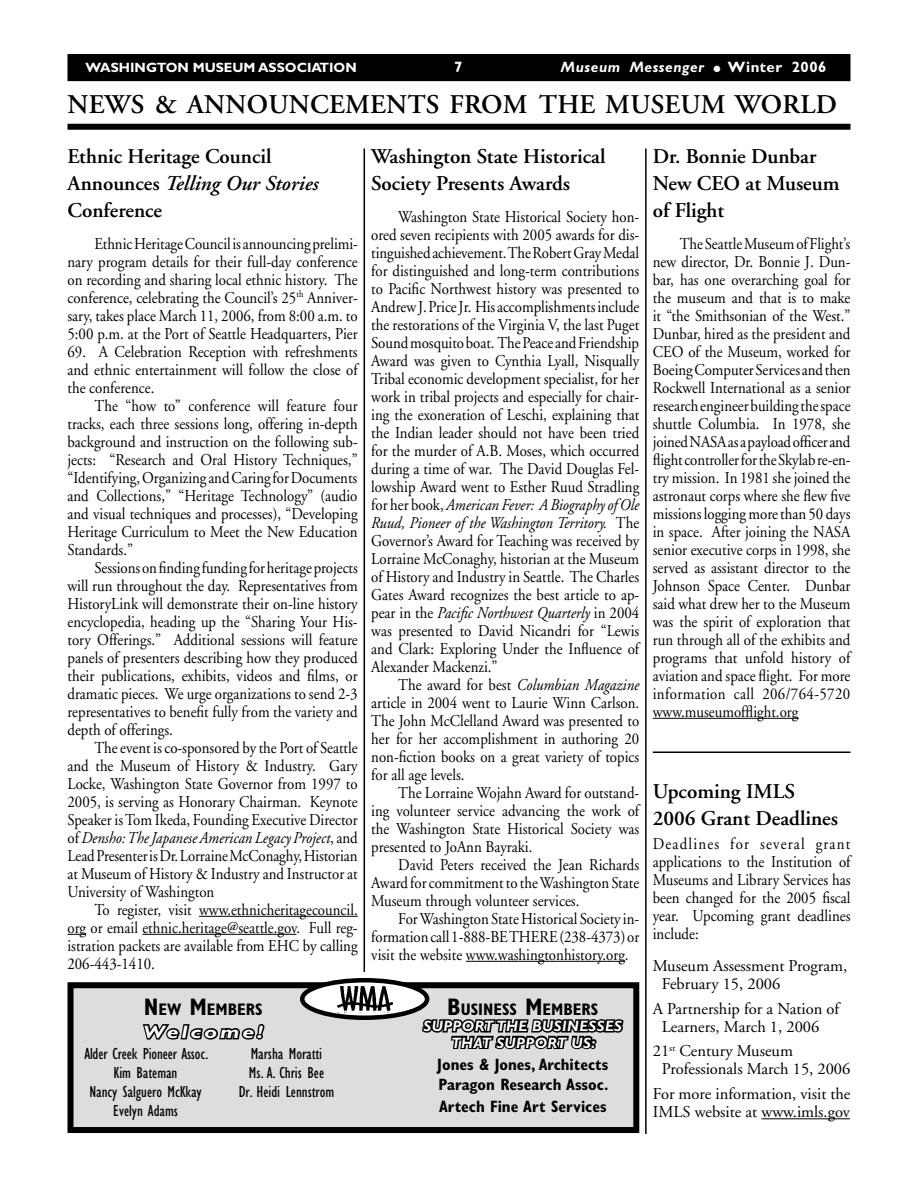
<style>
.page{position:relative;width:918px;height:1188px;background:#fff}
.page>*{position:absolute;margin:0;border:0;box-sizing:border-box;transform-origin:0 0}
.t1{font:600 27px "Adobe Garamond";letter-spacing:.01em;color:#000}
.t2{font:600 21px/27px "Adobe Garamond";color:#000}
.t3{font:italic 700 18px "Gill Sans";letter-spacing:.12em;color:#fff;scale:1.3 1}
.t4{font:700 condensed 16.8px "Gill Sans";color:#000}
.t5{font:16.5px/18px "Adobe Garamond";color:#000;text-align:justify;scale:.9 1}
.t6{font:16.5px/18px "Adobe Garamond";color:#000}
.t7{font:condensed 16.5px/18.9px "Gill Sans";color:#000;text-align:center}
.t8{font:700 condensed 16.5px/20.2px "Gill Sans";color:#000}
.t9{font:italic 700 15px "Gill Sans";letter-spacing:.04em;color:#fff}
.t10{font:700 15px "Gill Sans";color:#fff}
.t11{font:700 13.5px "Gill Sans";color:#fff}
.s1{font-style:normal}
.s2{font-style:italic}
.s3{font-size:24px}
</style>
<div class="page">
<div style="left:68px;top:55px;width:782px;height:25px;background:#000"></div>
<div style="left:68px;top:54px;width:782px;height:27px;border:2px solid #000"></div>
<div style="left:70px;top:985px;width:566px;height:145px;background:#dcddde"></div>
<div style="left:68px;top:982px;width:571px;height:151px;border:6px solid #000"></div>
<hr style="left:466px;top:961px;width:159px;height:1px;background:#000">
<hr style="left:653px;top:718px;width:145px;height:1px;background:#000">
<hr style="left:761px;top:1118px;width:89px;height:1px;background:#000">
<div style="left:68px;top:124px;width:782px;height:6px;background:#000"></div>
<hr style="left:364px;top:148px;width:1px;height:824px;background:#000">
<hr style="left:645px;top:148px;width:2px;height:986px;background:#000">
<hr style="left:653px;top:752px;width:198px;height:1px;background:#000">
<hr style="left:199px;top:916px;width:159px;height:1px;background:#000">
<svg style="left:68px;top:934px;width:18px;height:1px"></svg>
<hr style="left:142px;top:934px;width:154px;height:1px;background:#000">
<svg style="left:420px;top:982px;width:206px;height:68px"></svg>
<svg style="left:143px;top:1024px;width:122px;height:16px"></svg>
<svg style="left:302px;top:980px;width:125px;height:38px;background:#cfcfcf"></svg>
<div style="left:300px;top:978px;width:129px;height:42px;border:4px solid #000;border-radius:50%"></div>
<img style="left:337px;top:986px;width:56px;height:26px">
<p class="t11" style="left:86px;top:59px;width:273px">WASHINGTON MUSEUM ASSOCIATION</p>
<p class="t10" style="left:454px;top:58px;width:10px">7</p>
<p class="t9" style="left:561px;top:58px;width:267px">MUSEUM MESSENGER ● <span class="s1">Winter 2006</span></p>
<h1 class="t1" style="left:68px;top:89px;width:41px">News</h1>
<h1 class="t1" style="left:154px;top:89px;width:71px">&amp; Announcements</h1>
<h1 class="t1" style="left:450px;top:89px;width:21px">from</h1>
<h1 class="t1" style="left:539px;top:89px;width:20px">the</h1>
<h1 class="t1" style="left:605px;top:89px;width:45px">Museum</h1>
<h1 class="t1" style="left:735px;top:89px;width:46px">World</h1>
<p class="t2" style="left:68px;top:143px;width:253px">Ethnic Heritage Council<br>Announces <span class="s2">Telling Our Stories<br></span>Conference</p>
<p class="t5" style="left:67px;top:235px;width:324px;text-indent:27px">Ethnic Heritage Council is announcing prelimi&shy;nary program details for their full-day conference on recording and sharing local ethnic history. The conference, celebrating the Council’s 25<sup>th</sup> Anniver&shy;sary, takes place March 11, 2006, from 8:00 a.m. to 5:00 p.m. at the Port of Seattle Headquarters, Pier</p>
<p class="t5" style="left:67px;top:343px;width:324px">69. A Celebration Reception with refreshments and ethnic entertainment will follow the close of the conference.</p>
<p class="t5" style="left:67px;top:397px;width:324px;text-indent:27px">The “how to” conference will feature four tracks, each three sessions long, offering in-depth background and instruction on the following sub&shy;jects: “Research and Oral History Techniques,” “Identifying, Organizing and Caring for Documents and Collections,” “Heritage Technology” (audio and visual techniques and processes), “Developing Heritage Curriculum to Meet the New Education Standards.”</p>
<p class="t5" style="left:67px;top:559px;width:324px;text-indent:27px">Sessions on finding funding for heritage projects will run throughout the day. Representatives from HistoryLink will demonstrate their on-line history encyclopedia, heading up the “Sharing Your His&shy;tory Offerings.” Additional sessions will feature panels of presenters describing how they produced their publications, exhibits, videos and films, or dramatic pieces. We urge organizations to send 2-3 representatives to benefit fully from the variety and depth of offerings.</p>
<p class="t5" style="left:67px;top:739px;width:324px;text-indent:27px">The event is co-sponsored by the Port of Seattle and the Museum of History &amp; Industry. Gary Locke, Washington State Governor from 1997 to 2005, is serving as Honorary Chairman. Keynote Speaker is Tom Ikeda, Founding Executive Director of <span class="s2">Densho: The Japanese American Legacy Project</span>, and Lead Presenter is Dr. Lorraine McConaghy, Historian at Museum of History &amp; Industry and Instructor at University of Washington</p>
<p class="t5" style="left:67px;top:901px;width:324px;text-indent:27px">To register, visit www.ethnicheritagecouncil. org or email ethnic.heritage@seattle.gov. Full reg&shy;istration packets are available from EHC by calling 206-443-1410.</p>
<p class="t4" style="left:447px;top:999px;width:153px"><span class="s3">B</span>USINESS <span class="s3">M</span>EMBERS</p>
<p class="t9" style="left:423px;top:1017px;width:31px">SUPPORT</p>
<p class="t9" style="left:496px;top:1017px;width:11px">THE</p>
<p class="t9" style="left:532px;top:1017px;width:32px">BUSINESSES</p>
<p class="t9" style="left:452px;top:1034px;width:11px">THAT</p>
<p class="t9" style="left:496px;top:1034px;width:31px">SUPPORT</p>
<p class="t9" style="left:572px;top:1034px;width:25px">US:</p>
<p class="t2" style="left:371px;top:143px;width:236px">Washington State Historical<br>Society Presents Awards</p>
<p class="t5" style="left:371px;top:208px;width:300px;text-indent:27px">Washington State Historical Society hon&shy;ored seven recipients with 2005 awards for dis&shy;tinguished achievement. The Robert Gray Medal for distinguished and long-term contributions to Pacific Northwest history was presented to Andrew J. Price Jr. His accomplishments include the restorations of the Virginia V, the last Puget Sound mosquito boat. The Peace and Friendship Award was given to Cynthia Lyall, Nisqually Tribal economic development specialist, for her work in tribal projects and especially for chair&shy;ing the exoneration of Leschi, explaining that the Indian leader should not have been tried for the murder of A.B. Moses, which occurred during a time of war. The David Douglas Fel&shy;lowship Award went to Esther Ruud Stradling for her book, <span class="s2">American Fever: A Biography of Ole Ruud, Pioneer of the Washington Territory.</span> The Governor’s Award for Teaching was received by Lorraine McConaghy, historian at the Museum of History and Industry in Seattle. The Charles Gates Award recognizes the best article to ap&shy;pear in the <span class="s2">Pacific Northwest Quarterly</span> in 2004 was presented to David Nicandri for “Lewis and Clark: Exploring Under the Influence of Alexander Mackenzi.”</p>
<p class="t5" style="left:371px;top:676px;width:299px;text-indent:27px">The award for best <span class="s2">Columbian Magazine </span>article in 2004 went to Laurie Winn Carlson.<br>The John McClelland Award was presented to her for her accomplishment in authoring 20 non-fiction books on a great variety of topics for all age levels.</p>
<p class="t5" style="left:371px;top:784px;width:299px;text-indent:27px">The Lorraine Wojahn Award for outstand&shy;ing volunteer service advancing the work of the Washington State Historical Society was presented to JoAnn Bayraki.</p>
<p class="t5" style="left:371px;top:856px;width:299px;text-indent:27px">David Peters received the Jean Richards Award for commitment to the Washington State Museum through volunteer services.</p>
<p class="t5" style="left:371px;top:910px;width:299px;text-indent:27px">For Washington State Historical Society in&shy;formation call 1-888-BE THERE (238-4373) or visit the website www.washingtonhistory.org.</p>
<p class="t2" style="left:653px;top:143px;width:188px">Dr. Bonnie Dunbar<br>New CEO at Museum of Flight</p>
<p class="t5" style="left:653px;top:235px;width:221px;text-indent:27px">The Seattle Museum of Flight’s new director, Dr. Bonnie J. Dun&shy;bar, has one overarching goal for the museum and that is to make it “the Smithsonian of the West.” Dunbar, hired as the president and CEO of the Museum, worked for Boeing Computer Services and then Rockwell International as a senior research engineer building the space shuttle Columbia. In 1978, she joined NASA as a payload officer and flight controller for the Skylab re-en&shy;try mission. In 1981 she joined the astronaut corps where she flew five missions logging more than 50 days in space. After joining the NASA senior executive corps in 1998, she served as assistant director to the Johnson Space Center. Dunbar said what drew her to the Museum was the spirit of exploration that run through all of the exhibits and programs that unfold history of aviation and space flight. For more information call 206/764-5720 www.museumofflight.org</p>
<p class="t2" style="left:653px;top:778px;width:187px">Upcoming IMLS<br>2006 Grant Deadlines</p>
<p class="t5" style="left:653px;top:836px;width:221px">Deadlines for several grant applications to the Institution of Museums and Library Services has been changed for the 2005 fiscal year. Upcoming grant deadlines include:</p>
<p class="t6" style="left:662px;top:957px;width:187px;text-indent:-9px">Museum Assessment Program,<br>February 15, 2006</p>
<p class="t6" style="left:662px;top:1000px;width:179px;text-indent:-9px">A Partnership for a Nation of<br>Learners, March 1, 2006</p>
<p class="t6" style="left:662px;top:1043px;width:190px;text-indent:-9px">21<sup>st</sup> Century Museum<br>Professionals March 15, 2006</p>
<p class="t6" style="left:653px;top:1085px;width:199px">For more information, visit the<br>IMLS website at www.imls.gov</p>
<p class="t4" style="left:144px;top:999px;width:120px"><span class="s3">N</span> EW <span class="s3">M</span>EMBERS</p>
<p class="t3" style="left:143px;top:1021px;width:94px">WELCOME!</p>
<p class="t7" style="left:84px;top:1045px;width:125px">Alder Creek Pioneer Assoc.<br>Kim Bateman<br>Nancy Salguero McKkay<br>Evelyn Adams</p>
<p class="t7" style="left:239px;top:1045px;width:97px">Marsha Moratti<br>Ms. A. Chris Bee<br>Dr. Heidi Lennstrom</p>
<p class="t8" style="left:437px;top:1054px;width:173px">Jones &amp; Jones, Architects<br>Paragon Research Assoc.</p>
<p class="t8" style="left:439px;top:1096px;width:169px">Artech Fine Art Services</p>
</div>
